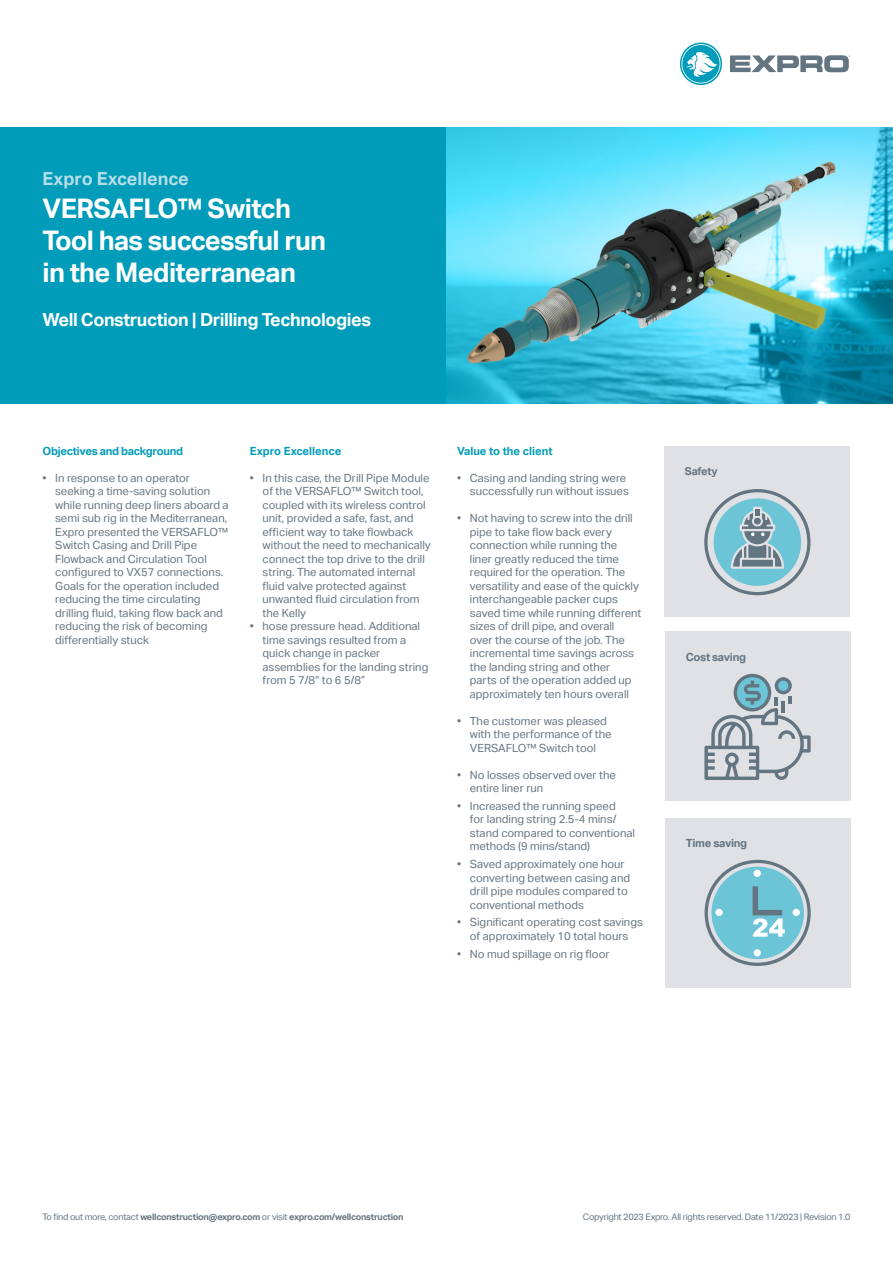
<style>
.page{position:relative;width:893px;height:1263px;background:#fff}
.page>*{position:absolute;margin:0;border:0;box-sizing:border-box;transform-origin:0 0}
.t1{font:700 27px/32.4px "Aktiv Grotesk";letter-spacing:-.025em;color:#fff}
.t2{font:700 18px "Aktiv Grotesk";letter-spacing:-.025em;color:#fff}
.t3{font:700 18px "Aktiv Grotesk";color:#b6dee9}
.t4{font:11.25px/13.5px "Aktiv Grotesk";color:#647582}
.t5{font:700 11.25px "Aktiv Grotesk";color:#009cb9}
.t6{font:700 11.25px "Aktiv Grotesk";letter-spacing:-.025em;color:#009cb9}
.t7{font:700 11.25px "Aktiv Grotesk";letter-spacing:-.025em;color:#647582}
.t8{font:700 10.8px "Aktiv Grotesk";letter-spacing:-.025em;color:#647582}
.t9{font:700 9px "Aktiv Grotesk";letter-spacing:-.025em;color:#647582}
.t10{font:9px "Aktiv Grotesk";letter-spacing:-.025em;color:#647582}
.s1{font-weight:400}
</style>
<div class="page">
<div style="left:0;top:128px;width:446px;height:276px;background:#009cb9"></div>
<img style="left:446px;top:128px;width:447px;height:276px">
<svg style="left:680px;top:43px;width:42px;height:42px"></svg>
<svg style="left:730px;top:55px;width:120px;height:17px"></svg>
<div style="left:664px;top:446px;width:186px;height:170px;background:#e0e1e4"></div>
<svg style="left:704px;top:489px;width:106px;height:106px"></svg>
<div style="left:665px;top:818px;width:185px;height:170px;background:#e0e1e4"></div>
<svg style="left:704px;top:860px;width:107px;height:106px"></svg>
<div style="left:665px;top:631px;width:185px;height:170px;background:#e0e1e4"></div>
<svg style="left:704px;top:674px;width:107px;height:106px"></svg>
<p class="t3" style="left:43px;top:168px;width:148px">Expro Excellence</p>
<p class="t1" style="left:43px;top:192px;width:285px">VERSAFLO™ Switch<br>Tool has successful run in the Mediterranean</p>
<p class="t2" style="left:43px;top:309px;width:330px">Well Construction | Drilling Technologies</p>
<p class="t6" style="left:43px;top:444px;width:142px">Objectives and background</p>
<p class="t4" style="left:55px;top:471px;width:175px;text-indent:-13px">• In response to an operator seeking a time-saving solution while running deep liners aboard a semi sub rig in the Mediterranean,<br>Expro presented the VERSAFLO™<br>Switch Casing and Drill Pipe<br>Flowback and Circulation Tool configured to VX57 connections.<br>Goals for the operation included reducing the time circulating drilling fluid, taking flow back and reducing the risk of becoming differentially stuck</p>
<p class="t5" style="left:250px;top:444px;width:93px">Expro Excellence</p>
<p class="t4" style="left:263px;top:471px;width:170px;text-indent:-13px">• In this case, the Drill Pipe Module of the VERSAFLO™ Switch tool, coupled with its wireless control unit, provided a safe, fast, and efficient way to take flowback without the need to mechanically connect the top drive to the drill string. The automated internal fluid valve protected against unwanted fluid circulation from the Kelly</p>
<p class="t4" style="left:263px;top:619px;width:167px;text-indent:-13px">• hose pressure head. Additional time savings resulted from a quick change in packer assemblies for the landing string from 5 7/8“ to 6 5/8”</p>
<p class="t5" style="left:457px;top:444px;width:97px">Value to the client</p>
<p class="t4" style="left:457px;top:471px;width:173px;text-align:right">• Casing and landing string were successfully run without issues</p>
<p class="t4" style="left:470px;top:511px;width:173px;text-indent:-13px">• Not having to screw into the drill pipe to take flow back every connection while running the liner greatly reduced the time required for the operation. The versatility and ease of the quickly interchangeable packer cups saved time while running different sizes of drill pipe, and overall<br>over the course of the job. The incremental time savings across the landing string and other<br>parts of the operation added up approximately ten hours overall</p>
<p class="t4" style="left:470px;top:714px;width:143px;text-indent:-13px">• The customer was pleased with the performance of the<br>VERSAFLO™ Switch tool</p>
<p class="t4" style="left:470px;top:768px;width:148px;text-indent:-13px">• No losses observed over the entire liner run</p>
<p class="t4" style="left:470px;top:799px;width:167px;text-indent:-13px">• Increased the running speed<br>for landing string 2.5-4 mins/ stand compared to conventional methods (9 mins/stand)</p>
<p class="t4" style="left:470px;top:857px;width:162px;text-indent:-13px">• Saved approximately one hour converting between casing and drill pipe modules compared to conventional methods</p>
<p class="t4" style="left:457px;top:916px;width:187px;text-align:center">• Significant operating cost savings of approximately 10 total hours</p>
<p class="t4" style="left:457px;top:947px;width:154px">• No mud spillage on rig floor</p>
<p class="t8" style="left:685px;top:465px;width:34px">Safety</p>
<p class="t7" style="left:686px;top:650px;width:62px">Cost saving</p>
<p class="t7" style="left:686px;top:837px;width:63px">Time saving</p>
<p class="t9" style="left:43px;top:1212px;width:363px"><span class="s1">To find out more, contact</span> wellconstruction@expro.com <span class="s1">or visit</span> expro.com/wellconstruction</p>
<p class="t10" style="left:583px;top:1212px;width:269px">Copyright 2023 Expro. All rights reserved. Date 11/2023 | Revision 1.0</p>
</div>
